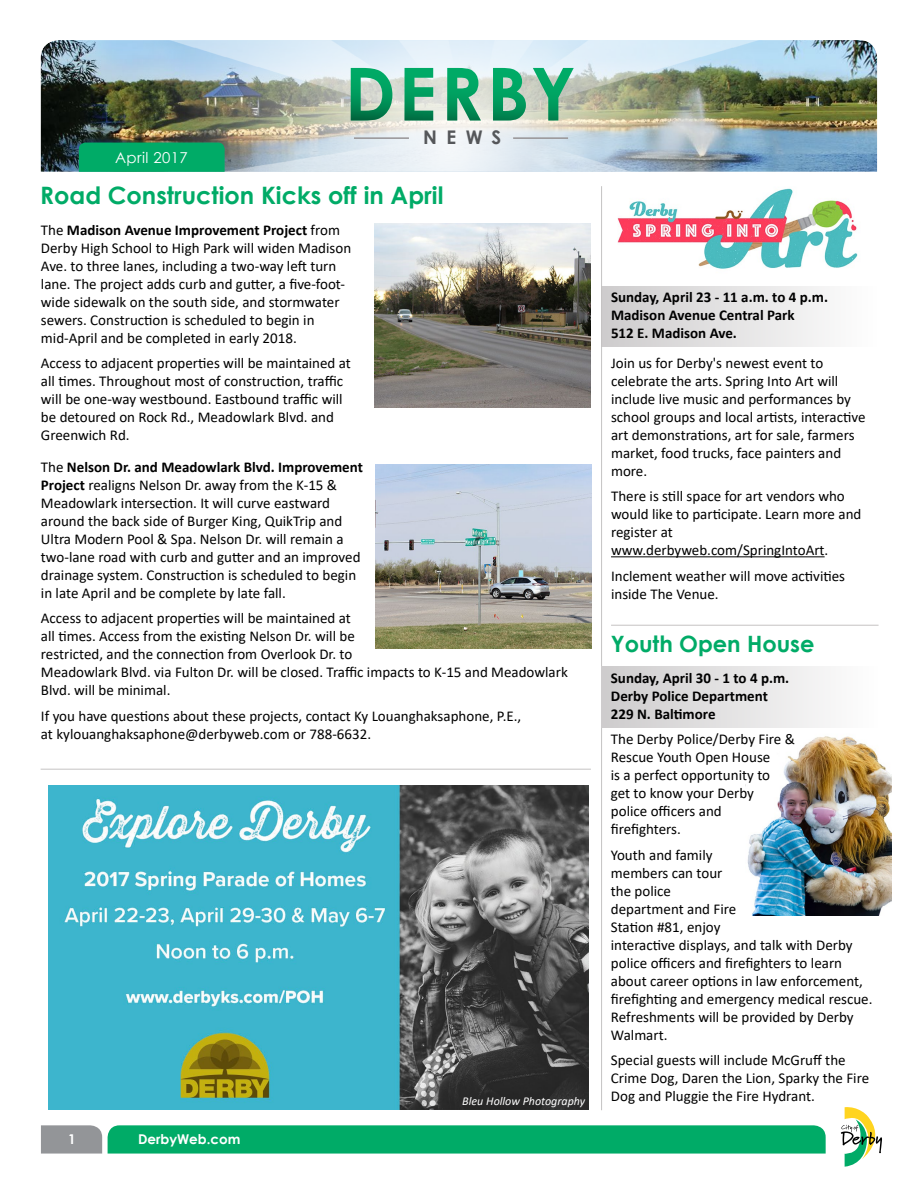
<style>
.page{position:relative;width:918px;height:1188px;background:#fff}
.page>*{position:absolute;margin:0;border:0;box-sizing:border-box;transform-origin:0 0}
.t1{font:700 24px "Century Gothic";color:#00ab67}
.t2{font:700 22.5px "Century Gothic";color:#00ab67}
.t3{font:700 18.75px "Century Gothic";color:#55575a}
.t4{font:15px/18px "Calibri";color:#000}
.t5{font:700 15px/18px "Calibri";color:#000}
.t6{font:15px "Century Gothic";letter-spacing:.025em;color:#fff}
.t7{font:700 13.5px "Century Gothic";color:#fff}
.t8{font:italic 12px "Calibri";color:#fff}
.s1{font-weight:700}
</style>
<div class="page">
<img style="left:745px;top:736px;width:146px;height:180px">
<img style="left:40px;top:40px;width:838px;height:132px">
<div style="left:79px;top:143px;width:146px;height:29px;background:#00ab67"></div>
<svg style="left:108px;top:1125px;width:718px;height:29px;background:#07ad6b"></svg>
<svg style="left:41px;top:1125px;width:61px;height:29px;background:#97999c"></svg>
<hr style="left:513px;top:137px;width:55px;height:2px;background:#9a9799">
<hr style="left:354px;top:137px;width:55px;height:2px;background:#9a9799">
<svg style="left:351px;top:68px;width:223px;height:52px;background:#70bc9a"></svg>
<svg style="left:841px;top:1107px;width:41px;height:60px"></svg>
<hr style="left:41px;top:769px;width:550px;height:1px;background:#c5c3c3">
<hr style="left:611px;top:625px;width:268px;height:1px;background:#c5c3c3">
<div style="left:601px;top:286px;width:276px;height:61px;background:linear-gradient(to right,#cdcbcc,#fefefe)"></div>
<hr style="left:611px;top:556px;width:214px;height:1px;background:#000">
<img style="left:617px;top:188px;width:241px;height:81px">
<img style="left:375px;top:465px;width:216px;height:183px">
<img style="left:375px;top:224px;width:216px;height:183px">
<img style="left:48px;top:785px;width:540px;height:324px">
<hr style="left:601px;top:186px;width:1px;height:924px;background:#c5c3c3">
<div style="left:602px;top:666px;width:276px;height:62px;background:linear-gradient(to right,#cdcccd,#fefefe)"></div>
<p class="t6" style="left:115px;top:147px;width:74px">April 2017</p>
<p class="t3" style="left:423px;top:123px;width:79px">NEWS</p>
<h1 class="t1" style="left:40px;top:177px;width:405px">Road Construction Kicks off in April</h1>
<p class="t4" style="left:41px;top:220px;width:312px">The <span class="s1">Madison Avenue Improvement Project</span> from Derby High School to High Park will widen Madison Ave. to three lanes, including a two-way left turn lane. The project adds curb and gutter, a five-foot&shy;wide sidewalk on the south side, and stormwater sewers. Construction is scheduled to begin in mid-April and be completed in early 2018.</p>
<p class="t4" style="left:41px;top:354px;width:312px">Access to adjacent properties will be maintained at all times. Throughout most of construction, traffic will be one-way westbound. Eastbound traffic will be detoured on Rock Rd., Meadowlark Blvd. and Greenwich Rd.</p>
<p class="t4" style="left:41px;top:457px;width:324px">The <span class="s1">Nelson Dr. and Meadowlark Blvd. Improvement Project</span> realigns Nelson Dr. away from the K-15 &amp; Meadowlark intersection. It will curve eastward around the back side of Burger King, QuikTrip and Ultra Modern Pool &amp; Spa. Nelson Dr. will remain a two-lane road with curb and gutter and an improved drainage system. Construction is scheduled to begin in late April and be complete by late fall.</p>
<p class="t4" style="left:41px;top:609px;width:528px">Access to adjacent properties will be maintained at<br>all times. Access from the existing Nelson Dr. will be<br>restricted, and the connection from Overlook Dr. to<br>Meadowlark Blvd. via Fulton Dr. will be closed. Traffic impacts to K-15 and Meadowlark Blvd. will be minimal.</p>
<p class="t4" style="left:41px;top:706px;width:482px">If you have questions about these projects, contact Ky Louanghaksaphone, P.E., at kylouanghaksaphone@derbyweb.com or 788-6632.</p>
<p class="t7" style="left:68px;top:1129px;width:9px">1</p>
<p class="t7" style="left:138px;top:1129px;width:104px">DerbyWeb.com</p>
<p class="t8" style="left:462px;top:1093px;width:124px">Bleu Hollow Photography</p>
<p class="t5" style="left:611px;top:287px;width:219px">Sunday, April 23 - 11 a.m. to 4 p.m.<br>Madison Avenue Central Park<br>512 E. Madison Ave.</p>
<p class="t4" style="left:611px;top:353px;width:256px">Join us for Derby's newest event to celebrate the arts. Spring Into Art will include live music and performances by school groups and local artists, interactive art demonstrations, art for sale, farmers market, food trucks, face painters and more.</p>
<p class="t4" style="left:611px;top:487px;width:252px">There is still space for art vendors who would like to participate. Learn more and register at www.derbyweb.com/SpringIntoArt.</p>
<p class="t4" style="left:611px;top:566px;width:236px">Inclement weather will move activities inside The Venue.</p>
<h2 class="t2" style="left:611px;top:626px;width:205px">Youth Open House</h2>
<p class="t5" style="left:611px;top:669px;width:180px">Sunday, April 30 - 1 to 4 p.m.<br>Derby Police Department<br>229 N. Baltimore</p>
<p class="t4" style="left:611px;top:730px;width:186px">The Derby Police/Derby Fire &amp;<br>Rescue Youth Open House<br>is a perfect opportunity to<br>get to know your Derby<br>police officers and firefighters.</p>
<p class="t4" style="left:611px;top:845px;width:263px">Youth and family<br>members can tour<br>the police<br>department and Fire<br>Station #81, enjoy<br>interactive displays, and talk with Derby police officers and firefighters to learn about career options in law enforcement, firefighting and emergency medical rescue.<br>Refreshments will be provided by Derby<br>Walmart.</p>
<p class="t4" style="left:611px;top:1051px;width:260px">Special guests will include McGruff the<br>Crime Dog, Daren the Lion, Sparky the Fire<br>Dog and Pluggie the Fire Hydrant.</p>
</div>
